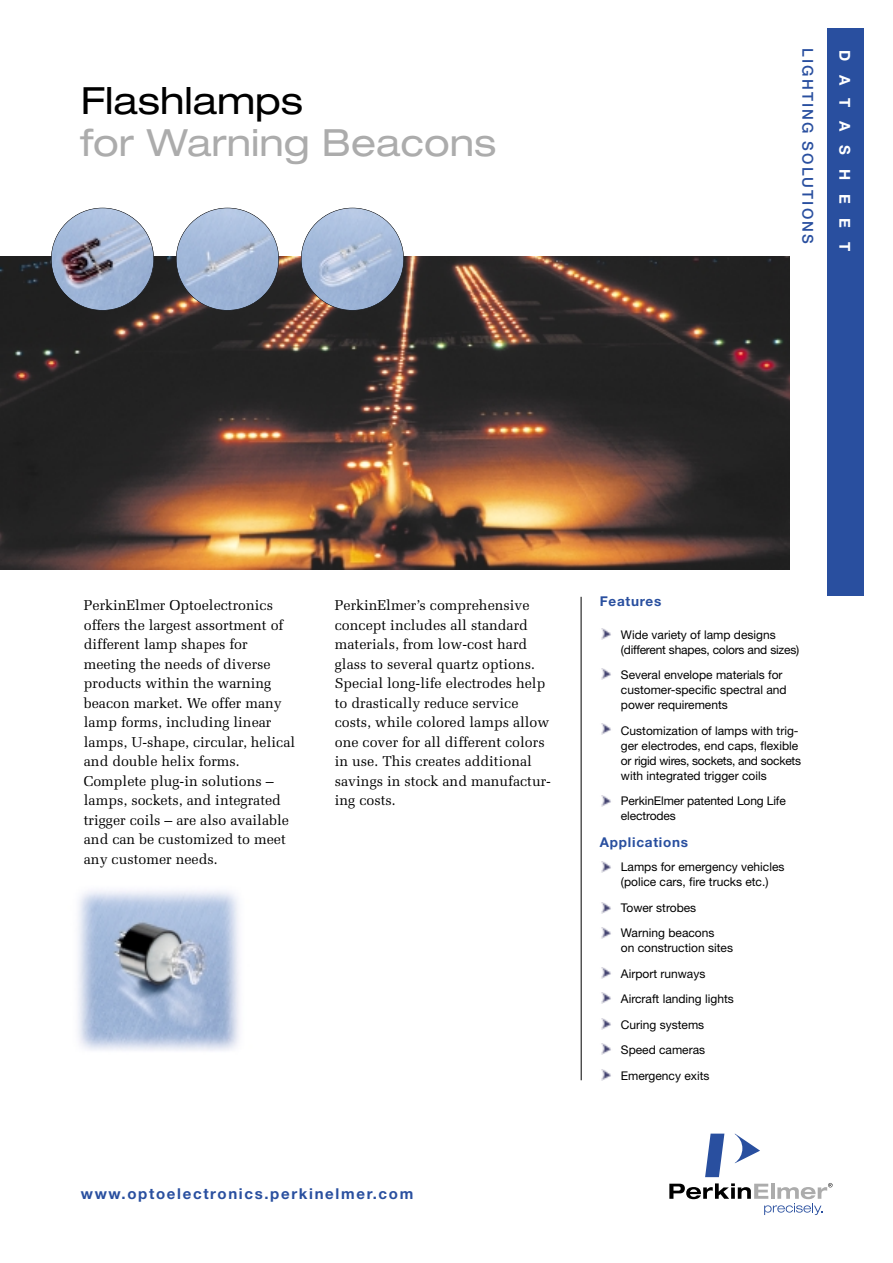
<style>
.page{position:relative;width:893px;height:1263px;background:#fff}
.page>*{position:absolute;margin:0;border:0;box-sizing:border-box;transform-origin:0 0}
.t1{font:expanded 37.5px "Helvetica Neue";color:#acacac}
.t2{font:expanded 37.5px "Helvetica Neue";color:#000}
.t3{font:700 15px "Helvetica Neue";letter-spacing:.11em;color:#294f9f}
.t4{font:500 15px "Helvetica Neue";letter-spacing:.14em;color:#294f9f}
.t5{font:700 15px "Helvetica Neue";letter-spacing:.945em;color:#fff}
.t6{font:14.25px/19.5px "Melior";color:#000}
.t7{font:700 13.5px "Helvetica Neue";letter-spacing:.055em;color:#294f9f}
.t8{font:12px/15px "Helvetica Neue";color:#000}
</style>
<div class="page">
<svg style="left:735px;top:1134px;width:25px;height:29px"></svg>
<svg style="left:705px;top:1134px;width:19px;height:43px"></svg>
<svg style="left:669px;top:1183px;width:163px;height:32px"></svg>
<div style="left:827px;top:28px;width:36px;height:568px;background:#294f9f"></div>
<hr style="left:580px;top:597px;width:1px;height:483px;background:#000">
<img style="left:601px;top:628px;width:10px;height:11px">
<img style="left:601px;top:668px;width:10px;height:11px">
<img style="left:601px;top:724px;width:10px;height:11px">
<img style="left:601px;top:795px;width:10px;height:11px">
<img style="left:601px;top:862px;width:10px;height:11px">
<img style="left:601px;top:902px;width:10px;height:11px">
<img style="left:601px;top:928px;width:10px;height:11px">
<img style="left:601px;top:967px;width:10px;height:11px">
<img style="left:601px;top:993px;width:10px;height:11px">
<img style="left:601px;top:1018px;width:10px;height:11px">
<img style="left:601px;top:1044px;width:10px;height:11px">
<img style="left:601px;top:1069px;width:10px;height:11px">
<img style="left:0;top:257px;width:789px;height:312px">
<img style="left:51px;top:208px;width:103px;height:102px;border-radius:50%">
<img style="left:176px;top:208px;width:103px;height:102px;border-radius:50%">
<img style="left:301px;top:208px;width:103px;height:102px;border-radius:50%">
<img style="left:78px;top:890px;width:162px;height:161px">
<h1 class="t2" style="left:81px;top:87px;width:224px">Flashlamps</h1>
<h1 class="t1" style="left:81px;top:129px;width:417px">for Warning Beacons</h1>
<p class="t4" style="left:813px;top:48px;width:197px;rotate:90deg">LIGHTING SOLUTIONS</p>
<p class="t5" style="left:850px;top:50px;width:203px;rotate:90deg">DATASHEET</p>
<p class="t6" style="left:84px;top:597px;width:213px">PerkinElmer Optoelectronics offers the largest assortment of different lamp shapes for meeting the needs of diverse products within the warning beacon market. We offer many lamp forms, including linear lamps, U-shape, circular, helical and double helix forms.<br>Complete plug-in solutions – lamps, sockets, and integrated trigger coils – are also available and can be customized to meet any customer needs.</p>
<p class="t6" style="left:335px;top:597px;width:218px">PerkinElmer’s comprehensive concept includes all standard materials, from low-cost hard glass to several quartz options.<br>Special long-life electrodes help to drastically reduce service costs, while colored lamps allow one cover for all different colors in use. This creates additional savings in stock and manufactur&shy;ing costs.</p>
<p class="t3" style="left:81px;top:1188px;width:334px">www.optoelectronics.perkinelmer.com</p>
<p class="t7" style="left:600px;top:597px;width:63px">Features</p>
<p class="t8" style="left:621px;top:628px;width:180px">Wide variety of lamp designs (different shapes, colors and sizes)</p>
<p class="t8" style="left:621px;top:669px;width:167px">Several envelope materials for customer-specific spectral and power requirements</p>
<p class="t8" style="left:621px;top:724px;width:181px">Customization of lamps with trig&shy;ger electrodes, end caps, flexible or rigid wires, sockets, and sockets with integrated trigger coils</p>
<p class="t8" style="left:621px;top:795px;width:166px">PerkinElmer patented Long Life electrodes</p>
<p class="t7" style="left:600px;top:837px;width:90px">Applications</p>
<p class="t8" style="left:621px;top:861px;width:165px">Lamps for emergency vehicles (police cars, fire trucks etc.)</p>
<p class="t8" style="left:621px;top:896px;width:95px;line-height:25.5px">Tower strobes<br>Warning beacons</p>
<p class="t8" style="left:621px;top:937px;width:114px;line-height:25.5px">on construction sites<br>Airport runways<br>Aircraft landing lights<br>Curing systems<br>Speed cameras<br>Emergency exits</p>
</div>
